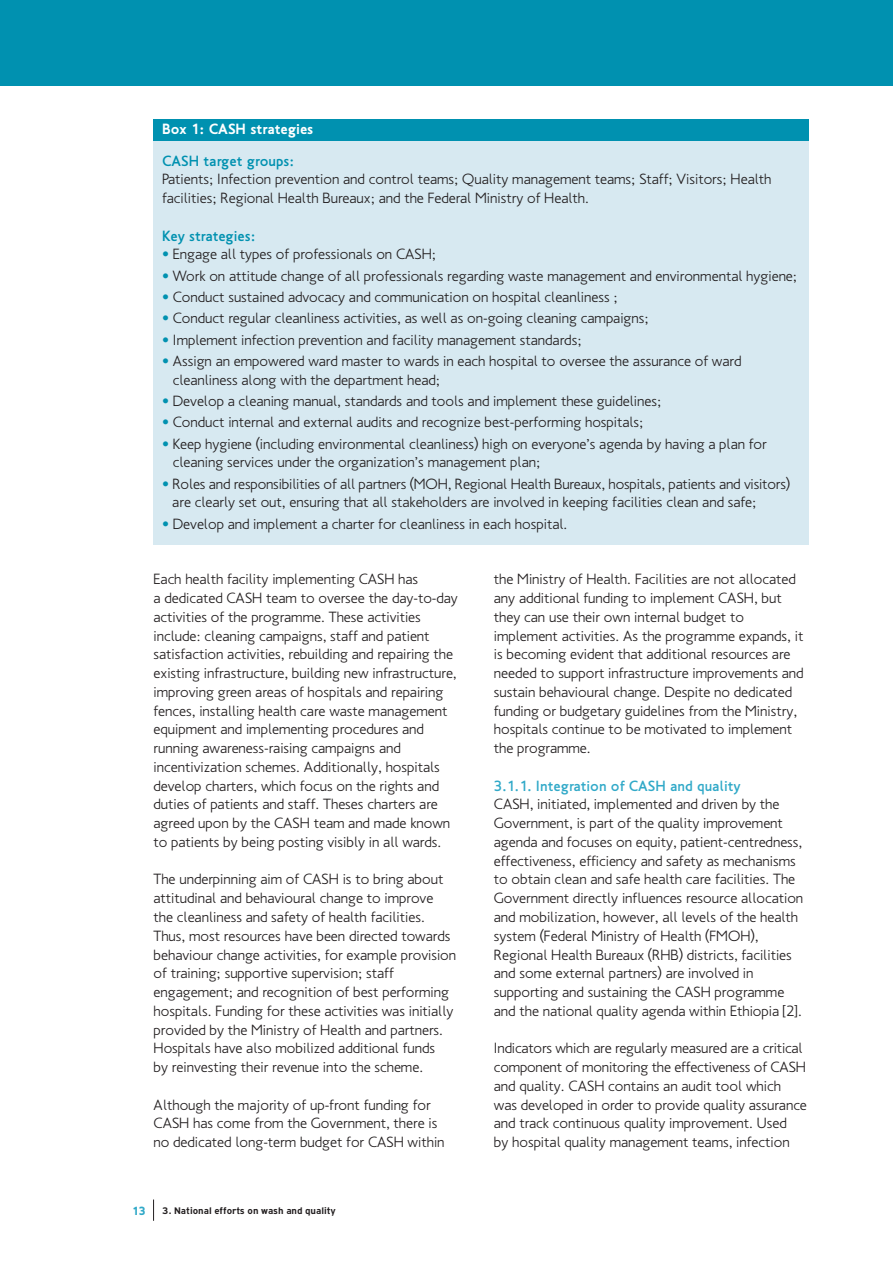
<style>
.page{position:relative;width:893px;height:1262px;background:#fff}
.page>*{position:absolute;margin:0;border:0;box-sizing:border-box;transform-origin:0 0}
.t1{font:300 15px/18.8px "PF Transport";color:#231f20}
.t2{font:500 15px "PF Transport";color:#31a9c8}
.t3{font:700 15px "PF Transport";color:#fff}
.t4{font:500 15px "PF Transport";letter-spacing:.005em;color:#0091b0}
.t5{font:900 12px "PF Transport";color:#31a9c8}
.t6{font:700 10.2px "PF Highway Gothic";color:#231f20}
.s1{font-weight:500;color:#0091b0}
.s2{color:#0091b0}
</style>
<div class="page">
<div style="left:153px;top:139px;width:655px;height:405px;background:#d7e9f1"></div>
<svg style="left:153px;top:1199px;width:1px;height:21px"></svg>
<div style="left:0;top:0;width:892px;height:85px;background:#0091b0"></div>
<div style="left:153px;top:119px;width:655px;height:21px;background:#0091b0"></div>
<p class="t3" style="left:162px;top:124px;width:153px">Box 1: CASH strategies</p>
<p class="t4" style="left:162px;top:155px;width:134px">CASH target groups:</p>
<p class="t1" style="left:162px;top:171px;width:611px">Patients; Infection prevention and control teams; Quality management teams; Staff; Visitors; Health facilities; Regional Health Bureaux; and the Federal Ministry of Health.</p>
<p class="t1" style="left:162px;top:228px;width:276px"><span class="s1">Key strategies:<br></span><span class="s2">ñ</span> Engage all types of professionals on CASH;</p>
<p class="t1" style="left:162px;top:266px;width:636px;line-height:21.3px"><span class="s2">ñ</span> Work on attitude change of all professionals regarding waste management and environmental hygiene; <span class="s2">ñ</span> Conduct sustained advocacy and communication on hospital cleanliness ;<br><span class="s2">ñ</span> Conduct regular cleanliness activities, as well as on-going cleaning campaigns;<br><span class="s2">ñ</span> Implement infection prevention and facility management standards;<br><span class="s2">ñ</span> Assign an empowered ward master to wards in each hospital to oversee the assurance of ward</p>
<p class="t1" style="left:162px;top:370px;width:606px;line-height:21.3px;text-indent:11px">cleanliness along with the department head;<br><span class="s2">ñ</span> Develop a cleaning manual, standards and tools and implement these guidelines;<br><span class="s2">ñ</span> Conduct internal and external audits and recognize best-performing hospitals;<br><span class="s2">ñ</span> Keep hygiene (including environmental cleanliness) high on everyone’s agenda by having a plan for</p>
<p class="t1" style="left:162px;top:453px;width:629px;line-height:21.3px;text-indent:11px">cleaning services under the organization’s management plan;<br><span class="s2">ñ</span> Roles and responsibilities of all partners (MOH, Regional Health Bureaux, hospitals, patients and visitors)</p>
<p class="t1" style="left:162px;top:493px;width:596px;line-height:21.3px;text-indent:10px">are clearly set out, ensuring that all stakeholders are involved in keeping facilities clean and safe; <span class="s2">ñ</span> Develop and implement a charter for cleanliness in each hospital.</p>
<p class="t1" style="left:153px;top:571px;width:306px">Each health facility implementing CASH has<br>a dedicated CASH team to oversee the day-to-day activities of the programme. These activities include: cleaning campaigns, staff and patient satisfaction activities, rebuilding and repairing the existing infrastructure, building new infrastructure, improving green areas of hospitals and repairing fences, installing health care waste management equipment and implementing procedures and running awareness-raising campaigns and incentivization schemes. Additionally, hospitals develop charters, which focus on the rights and duties of patients and staff. Theses charters are agreed upon by the CASH team and made known to patients by being posting visibly in all wards.</p>
<p class="t1" style="left:153px;top:871px;width:304px">The underpinning aim of CASH is to bring about attitudinal and behavioural change to improve the cleanliness and safety of health facilities.<br>Thus, most resources have been directed towards behaviour change activities, for example provision of training; supportive supervision; staff engagement; and recognition of best performing hospitals. Funding for these activities was initially provided by the Ministry of Health and partners.<br>Hospitals have also mobilized additional funds<br>by reinvesting their revenue into the scheme.</p>
<p class="t1" style="left:153px;top:1096px;width:292px">Although the majority of up-front funding for<br>CASH has come from the Government, there is no dedicated long-term budget for CASH within</p>
<p class="t5" style="left:132px;top:1206px;width:15px">13</p>
<p class="t6" style="left:162px;top:1206px;width:175px">3. National efforts on wash and quality</p>
<p class="t1" style="left:494px;top:571px;width:311px">the Ministry of Health. Facilities are not allocated any additional funding to implement CASH, but they can use their own internal budget to implement activities. As the programme expands, it is becoming evident that additional resources are needed to support infrastructure improvements and sustain behavioural change. Despite no dedicated funding or budgetary guidelines from the Ministry, hospitals continue to be motivated to implement the programme.</p>
<p class="t2" style="left:494px;top:780px;width:248px">3.1.1. Integration of CASH and quality</p>
<p class="t1" style="left:494px;top:796px;width:311px">CASH, initiated, implemented and driven by the Government, is part of the quality improvement agenda and focuses on equity, patient-centredness, effectiveness, efficiency and safety as mechanisms to obtain clean and safe health care facilities. The Government directly influences resource allocation and mobilization, however, all levels of the health system (Federal Ministry of Health (FMOH), Regional Health Bureaux (RHB) districts, facilities and some external partners) are involved in supporting and sustaining the CASH programme and the national quality agenda within Ethiopia [2].</p>
<p class="t1" style="left:494px;top:1040px;width:314px">Indicators which are regularly measured are a critical component of monitoring the effectiveness of CASH and quality. CASH contains an audit tool which was developed in order to provide quality assurance and track continuous quality improvement. Used<br>by hospital quality management teams, infection</p>
</div>
